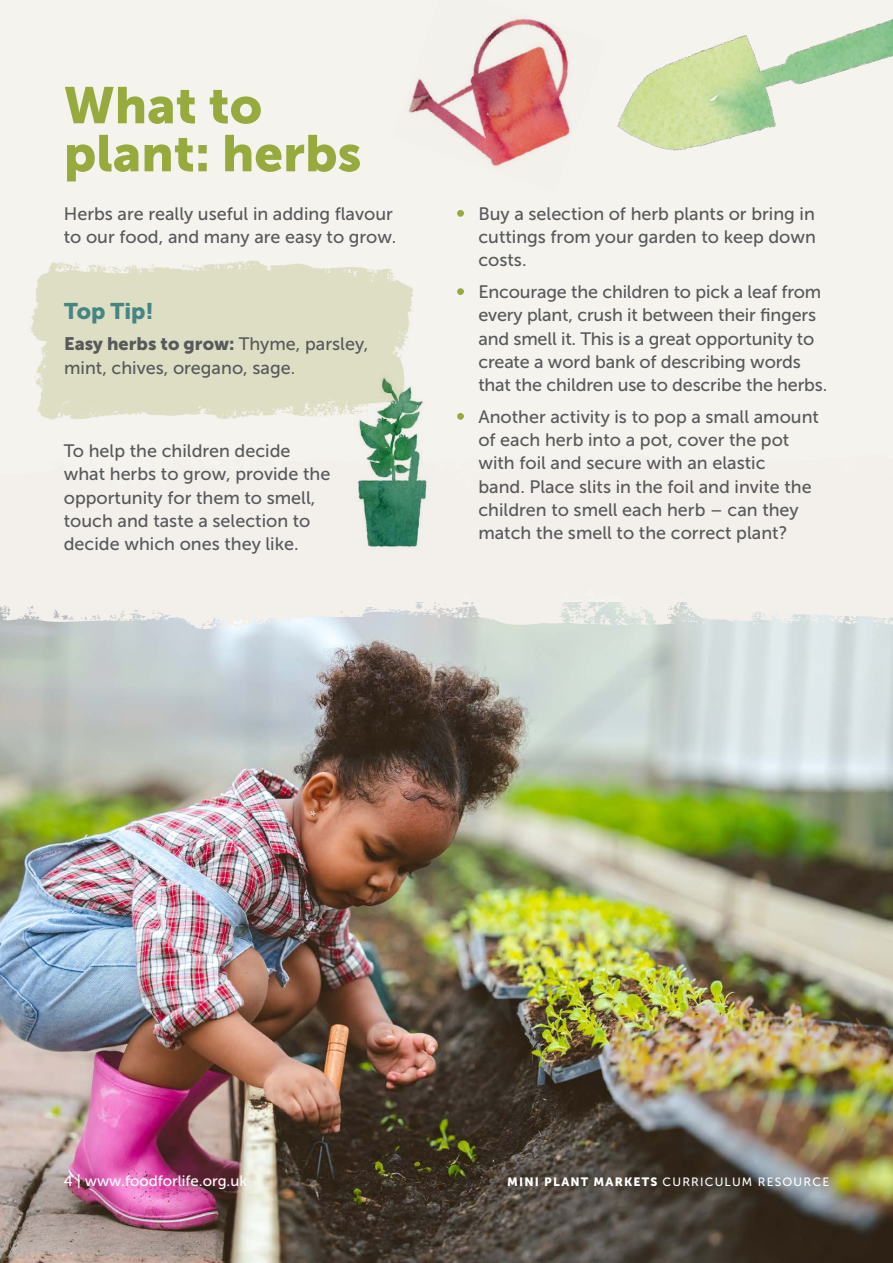
<style>
.page{position:relative;width:893px;height:1263px;background:#f5f3ee}
.page>*{position:absolute;margin:0;border:0;box-sizing:border-box;transform-origin:0 0}
.t1{font:51px/48px "Museo Sans 900";color:#97aa3e}
.t2{font:22.5px "Museo Sans 900";color:#458584}
.t3{font:18px/23.2px "Museo Sans 500";color:#58595b}
.t4{font:15px "Museo Sans 500";color:#fff}
.t5{font:12px "Museo Sans 500";letter-spacing:.1em;color:#fff}
.s1{font-family:"Museo Sans 900"}
</style>
<div class="page">
<img style="left:0;top:630px;width:893px;height:633px">
<svg style="left:0;top:602px;width:893px;height:28px"></svg>
<svg style="left:871px;top:618px;width:10px;height:9px"></svg>
<svg style="left:845px;top:619px;width:16px;height:6px"></svg>
<svg style="left:0;top:609px;width:6px;height:3px"></svg>
<svg style="left:166px;top:618px;width:11px;height:2px"></svg>
<svg style="left:268px;top:620px;width:10px;height:3px"></svg>
<svg style="left:211px;top:626px;width:10px;height:3px"></svg>
<svg style="left:132px;top:614px;width:8px;height:7px"></svg>
<svg style="left:752px;top:616px;width:7px;height:9px"></svg>
<svg style="left:797px;top:616px;width:31px;height:7px"></svg>
<svg style="left:562px;top:602px;width:14px;height:13px"></svg>
<svg style="left:672px;top:602px;width:34px;height:22px"></svg>
<svg style="left:589px;top:602px;width:63px;height:24px"></svg>
<svg style="left:414px;top:612px;width:27px;height:6px"></svg>
<svg style="left:391px;top:610px;width:4px;height:3px"></svg>
<svg style="left:447px;top:607px;width:29px;height:11px"></svg>
<svg style="left:457px;top:210px;width:7px;height:7px"></svg>
<img style="left:30px;top:260px;width:433px;height:160px">
<img style="left:617px;top:19px;width:276px;height:132px">
<img style="left:408px;top:18px;width:163px;height:149px">
<img style="left:345px;top:372px;width:94px;height:176px">
<p class="t1" style="left:64px;top:81px;width:299px">What to plant: herbs</p>
<p class="t3" style="left:64px;top:202px;width:334px">Herbs are really useful in adding flavour to our food, and many are easy to grow.</p>
<p class="t2" style="left:64px;top:298px;width:91px">Top Tip!</p>
<p class="t3" style="left:64px;top:332px;width:306px"><span class="s1">Easy herbs to grow:</span> Thyme, parsley, mint, chives, oregano, sage.</p>
<p class="t3" style="left:64px;top:439px;width:268px">To help the children decide what herbs to grow, provide the opportunity for them to smell, touch and taste a selection to decide which ones they like.</p>
<p class="t3" style="left:478px;top:202px;width:339px;text-align:justify">Buy a selection of herb plants or bring in cuttings from your garden to keep down costs.</p>
<p class="t3" style="left:478px;top:280px;width:350px">Encourage the children to pick a leaf from every plant, crush it between their fingers and smell it. This is a great opportunity to create a word bank of describing words that the children use to describe the herbs.</p>
<p class="t3" style="left:478px;top:405px;width:342px">Another activity is to pop a small amount of each herb into a pot, cover the pot with foil and secure with an elastic<br>band. Place slits in the foil and invite the children to smell each herb – can they match the smell to the correct plant?</p>
<p class="t4" style="left:64px;top:1173px;width:185px">4 | www.foodforlife.org.uk</p>
<p class="t5" style="left:507px;top:1176px;width:324px"><span class="s1">MINI PLANT MARKETS</span> CURRICULUM RESOURCE</p>
</div>
